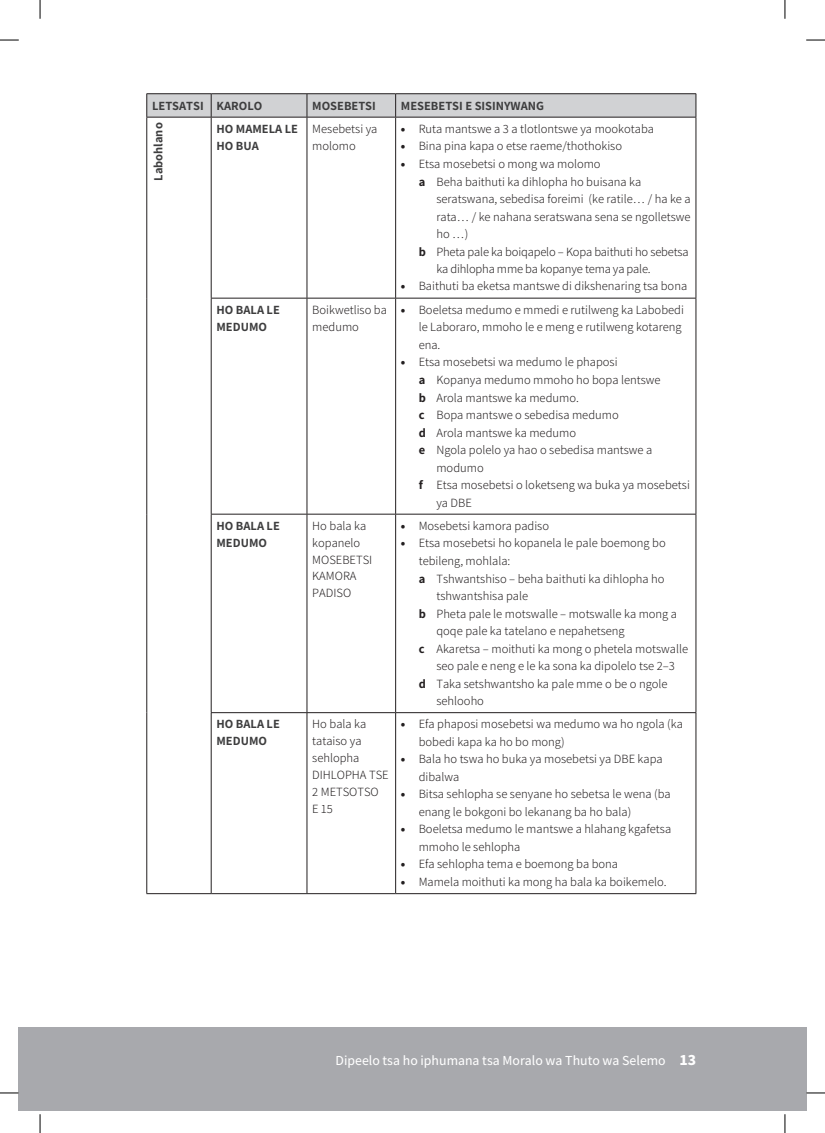
<style>
.page{position:relative;width:825px;height:1133px;background:#fff}
.page>*{position:absolute;margin:0;border:0;box-sizing:border-box;transform-origin:0 0}
.t1{font:500 13.75px "Assistant";color:#fff}
.t2{font:300 12.5px/16.9px "Assistant";color:#231f20}
.t3{font:700 12.5px/16.9px "Assistant";color:#3e3e3f}
.s1{font-weight:800}
.s2{font-weight:700}
.s3{font-family:"Noto Sans JP";font-weight:900}
</style>
<div class="page">
<div style="left:40px;top:1027px;width:765px;height:83px;background:#a8a9ad"></div>
<div style="left:19px;top:1027px;width:21px;height:83px;background:#a8a9ad"></div>
<svg style="left:147px;top:118px;width:248px;height:775px"></svg>
<hr style="left:306px;top:117px;width:1px;height:181px;background:#231f20">
<hr style="left:211px;top:298px;width:96px;height:1px;background:#231f20">
<hr style="left:307px;top:298px;width:88px;height:1px;background:#231f20">
<hr style="left:306px;top:298px;width:1px;height:216px;background:#231f20">
<hr style="left:395px;top:298px;width:301px;height:1px;background:#231f20">
<hr style="left:211px;top:514px;width:96px;height:1px;background:#231f20">
<hr style="left:307px;top:514px;width:88px;height:1px;background:#231f20">
<hr style="left:306px;top:514px;width:1px;height:198px;background:#231f20">
<hr style="left:395px;top:514px;width:301px;height:1px;background:#231f20">
<hr style="left:211px;top:712px;width:96px;height:1px;background:#231f20">
<hr style="left:307px;top:712px;width:88px;height:1px;background:#231f20">
<hr style="left:306px;top:713px;width:1px;height:180px;background:#231f20">
<hr style="left:395px;top:712px;width:301px;height:1px;background:#231f20">
<hr style="left:695px;top:117px;width:1px;height:181px;background:#231f20">
<hr style="left:695px;top:298px;width:1px;height:216px;background:#231f20">
<hr style="left:695px;top:514px;width:1px;height:198px;background:#231f20">
<hr style="left:695px;top:713px;width:1px;height:180px;background:#231f20">
<hr style="left:395px;top:893px;width:301px;height:1px;background:#231f20">
<hr style="left:146px;top:93px;width:65px;height:1px;background:#231f20">
<hr style="left:211px;top:93px;width:96px;height:1px;background:#231f20">
<hr style="left:307px;top:93px;width:88px;height:1px;background:#231f20">
<hr style="left:395px;top:93px;width:301px;height:1px;background:#231f20">
<svg style="left:146px;top:94px;width:550px;height:23px;background:#cbcbcd"></svg>
<hr style="left:395px;top:117px;width:301px;height:1px;background:#231f20">
<hr style="left:146px;top:117px;width:65px;height:1px;background:#231f20">
<hr style="left:211px;top:117px;width:96px;height:1px;background:#231f20">
<hr style="left:307px;top:117px;width:88px;height:1px;background:#231f20">
<hr style="left:395px;top:117px;width:1px;height:181px;background:#231f20">
<hr style="left:395px;top:298px;width:1px;height:216px;background:#231f20">
<hr style="left:395px;top:514px;width:1px;height:198px;background:#231f20">
<hr style="left:395px;top:713px;width:1px;height:180px;background:#231f20">
<hr style="left:211px;top:893px;width:96px;height:1px;background:#231f20">
<hr style="left:307px;top:893px;width:88px;height:1px;background:#231f20">
<hr style="left:146px;top:117px;width:1px;height:181px;background:#231f20">
<hr style="left:211px;top:117px;width:1px;height:181px;background:#231f20">
<hr style="left:146px;top:298px;width:1px;height:216px;background:#231f20">
<hr style="left:211px;top:298px;width:1px;height:216px;background:#231f20">
<hr style="left:146px;top:514px;width:1px;height:198px;background:#231f20">
<hr style="left:211px;top:514px;width:1px;height:198px;background:#231f20">
<hr style="left:146px;top:712px;width:1px;height:181px;background:#231f20">
<hr style="left:211px;top:713px;width:1px;height:180px;background:#231f20">
<hr style="left:146px;top:893px;width:65px;height:1px;background:#231f20">
<svg style="left:0;top:39px;width:19px;height:2px"></svg>
<svg style="left:806px;top:39px;width:18px;height:2px"></svg>
<svg style="left:0;top:1092px;width:19px;height:1px"></svg>
<svg style="left:805px;top:1092px;width:19px;height:1px"></svg>
<svg style="left:39px;top:0;width:2px;height:19px"></svg>
<svg style="left:39px;top:1114px;width:2px;height:18px"></svg>
<svg style="left:784px;top:0;width:1px;height:19px"></svg>
<svg style="left:784px;top:1114px;width:1px;height:18px"></svg>
<p class="t3" style="left:152px;top:97px;width:112px">LETSATSI KAROLO</p>
<p class="t3" style="left:312px;top:97px;width:65px">MOSEBETSI</p>
<p class="t3" style="left:401px;top:97px;width:144px">MESEBETSI E SISINYWANG</p>
<p class="t3" style="left:149px;top:181px;width:60px;rotate:-90deg">Labohlano</p>
<p class="t3" style="left:216px;top:120px;width:83px">HO MAMELA LE<br>HO BUA</p>
<p class="t2" style="left:312px;top:119px;width:67px">Mesebetsi ya molomo</p>
<p class="t2" style="left:401px;top:119px;width:254px"><span class="s1">•</span> Ruta mantswe a 3 a tlotlontswe ya mookotaba</p>
<p class="t2" style="left:401px;top:137px;width:222px"><span class="s1">•</span> Bina pina kapa o etse raeme/thothokiso</p>
<p class="t2" style="left:401px;top:154px;width:201px"><span class="s1">•</span> Etsa mosebetsi o mong wa molomo</p>
<p class="t2" style="left:418px;top:173px;width:224px"><span class="s2">a</span> Beha baithuti ka dihlopha ho buisana ka</p>
<p class="t2" style="left:436px;top:190px;width:255px">seratswana, sebedisa foreimi (ke ratile… / ha ke a</p>
<p class="t2" style="left:436px;top:208px;width:255px">rata… / ke nahana seratswana sena se ngolletswe</p>
<p class="t2" style="left:436px;top:225px;width:33px">ho …)</p>
<p class="t2" style="left:418px;top:243px;width:271px"><span class="s2">b</span> Pheta pale ka boiqapelo – Kopa baithuti ho sebetsa</p>
<p class="t2" style="left:436px;top:260px;width:216px">ka dihlopha mme ba kopanye tema ya pale.</p>
<p class="t2" style="left:401px;top:277px;width:287px"><span class="s1">•</span> Baithuti ba eketsa mantswe di dikshenaring tsa bona</p>
<p class="t3" style="left:216px;top:300px;width:65px">HO BALA LE<br>MEDUMO</p>
<p class="t2" style="left:312px;top:300px;width:76px">Boikwetliso ba medumo</p>
<p class="t2" style="left:418px;top:300px;width:266px;line-height:17.5px;text-indent:-18px"><span class="s1">•</span> Boeletsa medumo e mmedi e rutilweng ka Labobedi le Laboraro, mmoho le e meng e rutilweng kotareng ena.</p>
<p class="t2" style="left:401px;top:353px;width:218px"><span class="s1">•</span> Etsa mosebetsi wa medumo le phaposi</p>
<p class="t2" style="left:418px;top:371px;width:243px"><span class="s2">a</span> Kopanya medumo mmoho ho bopa lentswe</p>
<p class="t2" style="left:418px;top:388px;width:162px"><span class="s2">b</span> Arola mantswe ka medumo.</p>
<p class="t2" style="left:418px;top:406px;width:201px"><span class="s2">c</span> Bopa mantswe o sebedisa medumo</p>
<p class="t2" style="left:418px;top:423px;width:159px"><span class="s2">d</span> Arola mantswe ka medumo</p>
<p class="t2" style="left:418px;top:441px;width:235px"><span class="s2">e</span> Ngola polelo ya hao o sebedisa mantswe a</p>
<p class="t2" style="left:436px;top:458px;width:49px">modumo</p>
<p class="t2" style="left:418px;top:476px;width:272px"><span class="s2">f</span> Etsa mosebetsi o loketseng wa buka ya mosebetsi</p>
<p class="t2" style="left:436px;top:493px;width:37px">ya DBE</p>
<p class="t3" style="left:216px;top:516px;width:65px">HO BALA LE<br>MEDUMO</p>
<p class="t2" style="left:312px;top:516px;width:61px">Ho bala ka kopanelo<br>MOSEBETSI<br>KAMORA<br>PADISO</p>
<p class="t2" style="left:401px;top:516px;width:149px"><span class="s1">•</span> Mosebetsi kamora padiso</p>
<p class="t2" style="left:401px;top:534px;width:266px"><span class="s1">•</span> Etsa mosebetsi ho kopanela le pale boemong bo</p>
<p class="t2" style="left:418px;top:551px;width:93px">tebileng, mohlala:</p>
<p class="t2" style="left:418px;top:569px;width:247px"><span class="s2">a</span> Tshwantshiso – beha baithuti ka dihlopha ho</p>
<p class="t2" style="left:436px;top:587px;width:93px">tshwantshisa pale</p>
<p class="t2" style="left:418px;top:604px;width:260px"><span class="s2">b</span> Pheta pale le motswalle – motswalle ka mong a</p>
<p class="t2" style="left:436px;top:622px;width:190px">qoqe pale ka tatelano e nepahetseng</p>
<p class="t2" style="left:418px;top:639px;width:271px"><span class="s2">c</span> Akaretsa – moithuti ka mong o phetela motswalle</p>
<p class="t2" style="left:436px;top:657px;width:240px">seo pale e neng e le ka sona ka dipolelo tse 2–3</p>
<p class="t2" style="left:418px;top:674px;width:250px"><span class="s2">d</span> Taka setshwantsho ka pale mme o be o ngole</p>
<p class="t2" style="left:436px;top:692px;width:49px">sehlooho</p>
<p class="t3" style="left:216px;top:715px;width:65px">HO BALA LE<br>MEDUMO</p>
<p class="t2" style="left:312px;top:715px;width:78px">Ho bala ka tataiso ya sehlopha<br>DIHLOPHA TSE<br>2 METSOTSO<br>E 15</p>
<p class="t2" style="left:418px;top:714px;width:265px;line-height:17.5px;text-indent:-18px"><span class="s1">•</span> Efa phaposi mosebetsi wa medumo wa ho ngola (ka bobedi kapa ka ho bo mong)</p>
<p class="t2" style="left:418px;top:749px;width:245px;line-height:17.5px;text-indent:-18px"><span class="s1">•</span> Bala ho tswa ho buka ya mosebetsi ya DBE kapa dibalwa</p>
<p class="t2" style="left:418px;top:784px;width:253px;line-height:17.5px;text-indent:-18px"><span class="s1">•</span> Bitsa sehlopha se senyane ho sebetsa le wena (ba enang le bokgoni bo lekanang ba ho bala)</p>
<p class="t2" style="left:418px;top:819px;width:254px;line-height:17.5px;text-indent:-18px"><span class="s1">•</span> Boeletsa medumo le mantswe a hlahang kgafetsa mmoho le sehlopha</p>
<p class="t2" style="left:401px;top:855px;width:218px"><span class="s1">•</span> Efa sehlopha tema e boemong ba bona</p>
<p class="t2" style="left:401px;top:872px;width:267px"><span class="s1">•</span> Mamela moithuti ka mong ha bala ka boikemelo.</p>
<p class="t1" style="left:335px;top:1050px;width:362px">Dipeelo tsa ho iphumana tsa Moralo wa Thuto wa Selemo <span class="s3">13</span></p>
</div>
